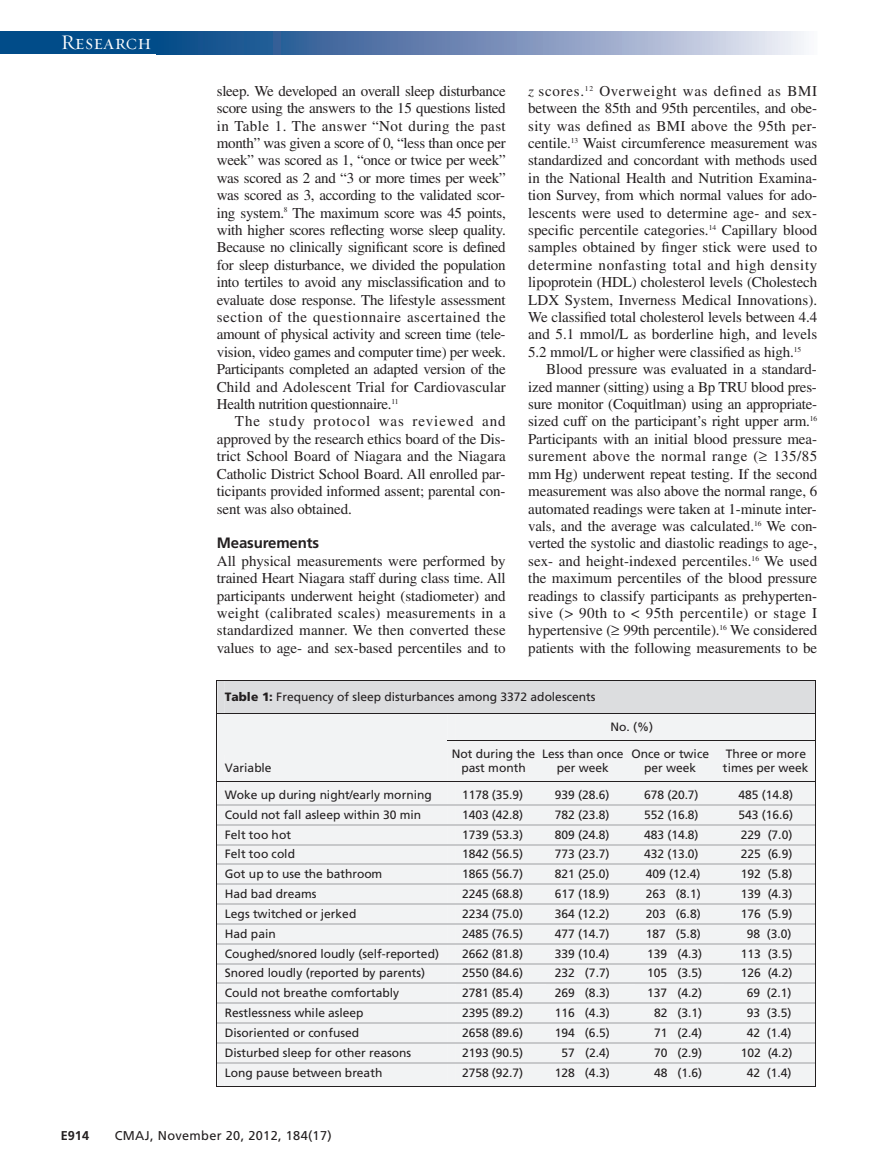
<style>
.page{position:relative;width:878px;height:1175px;background:#fff}
.page>*{position:absolute;margin:0;border:0;box-sizing:border-box;transform-origin:0 0}
.t1{font:21px "Requiem Display HTF Small Caps";letter-spacing:.005em;color:#fff}
.t2{font:15px/17.4px "Times LT Std";letter-spacing:-.01em;color:#231f20;text-align:justify}
.t3{font:700 15px "Frutiger LT Std";letter-spacing:-.01em;color:#231f20}
.t4{font:12.75px "Frutiger LT Std";letter-spacing:.025em;color:#231f20}
.t5{font:700 12.75px "Frutiger LT Std";color:#231f20}
.t6{font:12px/14.4px "Frutiger";color:#231f20;text-align:center}
.s1{font-style:italic}
.s2{font-weight:900}
</style>
<div class="page">
<div style="left:0;top:32px;width:164px;height:22px;background:#014c89"></div>
<svg style="left:164px;top:32px;width:640px;height:22px;background:#7692ba"></svg>
<svg style="left:216px;top:680px;width:600px;height:407px"></svg>
<h1 class="t1" style="left:61px;top:30px;width:92px">Research</h1>
<p class="t2" style="left:217px;top:84px;width:290px">sleep. We developed an overall sleep disturbance score using the answers to the 15 questions listed in Table 1. The answer “Not during the past month” was given a score of 0, “less than once per week” was scored as 1, “once or twice per week” was scored as 2 and “3 or more times per week” was scored as 3, according to the validated scor&shy;ing system.<sup>8</sup> The maximum score was 45 points, with higher scores reflecting worse sleep quality.<br>Because no clinically significant score is defined for sleep disturbance, we divided the population into tertiles to avoid any misclassification and to evaluate dose response. The lifestyle assessment section of the questionnaire ascertained the amount of physical activity and screen time (tele&shy;vision, video games and computer time) per week.<br>Participants completed an adapted version of the Child and Adolescent Trial for Cardiovascular Health nutrition questionnaire.<sup>11</sup></p>
<p class="t2" style="left:217px;top:414px;width:290px;text-indent:18px">The study protocol was reviewed and approved by the research ethics board of the Dis&shy;trict School Board of Niagara and the Niagara Catholic District School Board. All enrolled par&shy;ticipants provided informed assent; parental con&shy;sent was also obtained.</p>
<p class="t3" style="left:217px;top:537px;width:104px">Measurements</p>
<p class="t2" style="left:217px;top:553px;width:290px">All physical measurements were performed by trained Heart Niagara staff during class time. All participants underwent height (stadiometer) and weight (calibrated scales) measurements in a standardized manner. We then converted these values to age- and sex-based percentiles and to</p>
<p class="t2" style="left:528px;top:84px;width:290px"><span class="s1">z</span> scores.<sup>12</sup> Overweight was defined as BMI between the 85th and 95th percentiles, and obe&shy;sity was defined as BMI above the 95th per&shy;centile.<sup>13</sup> Waist circumference measurement was standardized and concordant with methods used in the National Health and Nutrition Examina&shy;tion Survey, from which normal values for ado&shy;lescents were used to determine age- and sex&shy;specific percentile categories.<sup>14</sup> Capillary blood samples obtained by finger stick were used to determine nonfasting total and high density lipoprotein (HDL) cholesterol levels (Cholestech LDX System, Inverness Medical Innovations).<br>We classified total cholesterol levels between 4.4 and 5.1 mmol/L as borderline high, and levels 5.2 mmol/L or higher were classified as high.<sup>15</sup></p>
<p class="t2" style="left:528px;top:362px;width:290px;text-indent:18px">Blood pressure was evaluated in a standard&shy;ized manner (sitting) using a Bp TRU blood pres&shy;sure monitor (Coquitlman) using an appropriate&shy;sized cuff on the participant’s right upper arm.<sup>16<br></sup>Participants with an initial blood pressure mea&shy;surement above the normal range (≥ 135/85 mm Hg) underwent repeat testing. If the second measurement was also above the normal range, 6 automated readings were taken at 1-minute inter&shy;vals, and the average was calculated.<sup>16</sup> We con&shy;verted the systolic and diastolic readings to age-, sex- and height-indexed percentiles.<sup>16</sup> We used the maximum percentiles of the blood pressure readings to classify participants as prehyperten&shy;sive (&gt; 90th to &lt; 95th percentile) or stage I hypertensive (≥ 99th percentile).<sup>16</sup> We considered patients with the following measurements to be</p>
<p class="t6" style="left:225px;top:690px;width:372px"><span class="s2">Table 1:</span> Frequency of sleep disturbances among 3372 adolescents</p>
<p class="t6" style="left:610px;top:720px;width:44px">No. (%)</p>
<p class="t6" style="left:225px;top:761px;width:48px">Variable</p>
<p class="t6" style="left:452px;top:747px;width:85px">Not during the past month</p>
<p class="t6" style="left:542px;top:747px;width:83px">Less than once per week</p>
<p class="t6" style="left:631px;top:747px;width:79px">Once or twice per week</p>
<p class="t6" style="left:723px;top:747px;width:87px;text-align:left">Three or more times per week</p>
<p class="t6" style="left:225px;top:788px;width:208px">Woke up during night/early morning</p>
<p class="t6" style="left:462px;top:788px;width:63px">1178 (35.9)</p>
<p class="t6" style="left:555px;top:788px;width:56px">939 (28.6)</p>
<p class="t6" style="left:644px;top:788px;width:56px">678 (20.7)</p>
<p class="t6" style="left:738px;top:788px;width:56px">485 (14.8)</p>
<p class="t6" style="left:225px;top:808px;width:198px">Could not fall asleep within 30 min</p>
<p class="t6" style="left:462px;top:808px;width:63px">1403 (42.8)</p>
<p class="t6" style="left:555px;top:808px;width:56px">782 (23.8)</p>
<p class="t6" style="left:644px;top:808px;width:56px">552 (16.8)</p>
<p class="t6" style="left:738px;top:808px;width:56px">543 (16.6)</p>
<p class="t6" style="left:225px;top:828px;width:68px">Felt too hot</p>
<p class="t6" style="left:462px;top:828px;width:63px">1739 (53.3)</p>
<p class="t6" style="left:555px;top:828px;width:56px">809 (24.8)</p>
<p class="t6" style="left:644px;top:828px;width:56px">483 (14.8)</p>
<p class="t6" style="left:740px;top:828px;width:53px">229 (7.0)</p>
<p class="t6" style="left:225px;top:848px;width:72px">Felt too cold</p>
<p class="t6" style="left:462px;top:848px;width:63px">1842 (56.5)</p>
<p class="t6" style="left:555px;top:848px;width:56px">773 (23.7)</p>
<p class="t6" style="left:644px;top:848px;width:56px">432 (13.0)</p>
<p class="t6" style="left:740px;top:848px;width:53px">225 (6.9)</p>
<p class="t6" style="left:225px;top:867px;width:159px">Got up to use the bathroom</p>
<p class="t6" style="left:462px;top:867px;width:63px">1865 (56.7)</p>
<p class="t6" style="left:555px;top:867px;width:56px">821 (25.0)</p>
<p class="t6" style="left:645px;top:867px;width:56px">409 (12.4)</p>
<p class="t6" style="left:740px;top:867px;width:53px">192 (5.8)</p>
<p class="t6" style="left:225px;top:887px;width:93px">Had bad dreams</p>
<p class="t6" style="left:462px;top:887px;width:63px">2245 (68.8)</p>
<p class="t6" style="left:555px;top:887px;width:56px">617 (18.9)</p>
<p class="t6" style="left:645px;top:887px;width:56px">263 (8.1)</p>
<p class="t6" style="left:740px;top:887px;width:53px">139 (4.3)</p>
<p class="t6" style="left:225px;top:907px;width:133px">Legs twitched or jerked</p>
<p class="t6" style="left:462px;top:907px;width:63px">2234 (75.0)</p>
<p class="t6" style="left:555px;top:907px;width:56px">364 (12.2)</p>
<p class="t6" style="left:645px;top:907px;width:56px">203 (6.8)</p>
<p class="t6" style="left:740px;top:907px;width:53px">176 (5.9)</p>
<p class="t6" style="left:225px;top:927px;width:53px">Had pain</p>
<p class="t6" style="left:462px;top:927px;width:63px">2485 (76.5)</p>
<p class="t6" style="left:555px;top:927px;width:56px">477 (14.7)</p>
<p class="t6" style="left:645px;top:927px;width:56px">187 (5.8)</p>
<p class="t6" style="left:746px;top:927px;width:46px">98 (3.0)</p>
<p class="t6" style="left:225px;top:947px;width:216px">Coughed/snored loudly (self-reported)</p>
<p class="t6" style="left:462px;top:947px;width:63px">2662 (81.8)</p>
<p class="t6" style="left:555px;top:947px;width:56px">339 (10.4)</p>
<p class="t6" style="left:647px;top:947px;width:57px">139 (4.3)</p>
<p class="t6" style="left:740px;top:947px;width:53px">113 (3.5)</p>
<p class="t6" style="left:225px;top:967px;width:202px">Snored loudly (reported by parents)</p>
<p class="t6" style="left:462px;top:967px;width:63px">2550 (84.6)</p>
<p class="t6" style="left:555px;top:967px;width:56px">232 (7.7)</p>
<p class="t6" style="left:647px;top:967px;width:57px">105 (3.5)</p>
<p class="t6" style="left:740px;top:967px;width:53px">126 (4.2)</p>
<p class="t6" style="left:225px;top:987px;width:176px">Could not breathe comfortably</p>
<p class="t6" style="left:462px;top:987px;width:63px">2781 (85.4)</p>
<p class="t6" style="left:555px;top:987px;width:56px">269 (8.3)</p>
<p class="t6" style="left:647px;top:987px;width:57px">137 (4.2)</p>
<p class="t6" style="left:746px;top:987px;width:46px">69 (2.1)</p>
<p class="t6" style="left:225px;top:1006px;width:140px">Restlessness while asleep</p>
<p class="t6" style="left:462px;top:1006px;width:63px">2395 (89.2)</p>
<p class="t6" style="left:555px;top:1006px;width:56px">116 (4.3)</p>
<p class="t6" style="left:654px;top:1006px;width:50px">82 (3.1)</p>
<p class="t6" style="left:746px;top:1006px;width:46px">93 (3.5)</p>
<p class="t6" style="left:225px;top:1026px;width:136px">Disoriented or confused</p>
<p class="t6" style="left:462px;top:1026px;width:63px">2658 (89.6)</p>
<p class="t6" style="left:555px;top:1026px;width:56px">194 (6.5)</p>
<p class="t6" style="left:654px;top:1026px;width:50px">71 (2.4)</p>
<p class="t6" style="left:746px;top:1026px;width:46px">42 (1.4)</p>
<p class="t6" style="left:225px;top:1046px;width:188px">Disturbed sleep for other reasons</p>
<p class="t6" style="left:462px;top:1046px;width:63px">2193 (90.5)</p>
<p class="t6" style="left:561px;top:1046px;width:50px">57 (2.4)</p>
<p class="t6" style="left:654px;top:1046px;width:50px">70 (2.9)</p>
<p class="t6" style="left:740px;top:1046px;width:53px">102 (4.2)</p>
<p class="t6" style="left:225px;top:1066px;width:159px">Long pause between breath</p>
<p class="t6" style="left:462px;top:1066px;width:63px">2758 (92.7)</p>
<p class="t6" style="left:555px;top:1066px;width:56px">128 (4.3)</p>
<p class="t6" style="left:654px;top:1066px;width:50px">48 (1.6)</p>
<p class="t6" style="left:746px;top:1066px;width:46px">42 (1.4)</p>
<p class="t5" style="left:61px;top:1130px;width:30px">E914</p>
<p class="t4" style="left:115px;top:1130px;width:218px">CMAJ, November 20, 2012, 184(17)</p>
</div>
